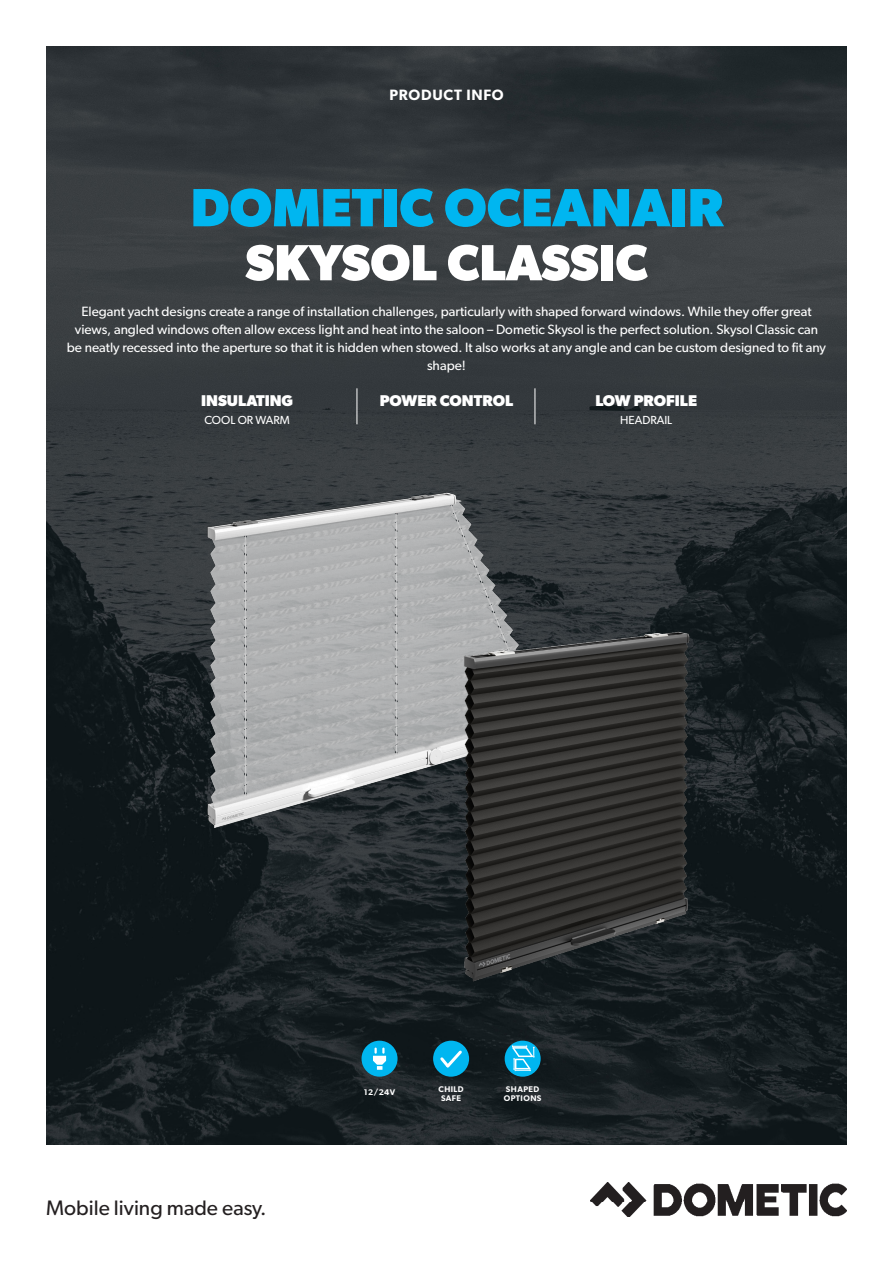
<style>
.page{position:relative;width:893px;height:1263px;background:#fff}
.page>*{position:absolute;margin:0;border:0;box-sizing:border-box;transform-origin:0 0}
.t1{font:700 54px "Gibson";color:#00b6f0}
.t2{font:700 51px "Gibson";color:#fff}
.t3{font:21px "Gibson";color:#231f20}
.t4{font:700 15.6px "Gibson";color:#fff}
.t5{font:600 15px "Gibson";letter-spacing:.05em;color:#fff}
.t6{font:13.5px/18px "Gibson";color:#fff;text-align:center}
.t7{font:11.7px "Gibson";color:#fff}
.t8{font:600 8.25px "Gibson";letter-spacing:.05em;color:#fff}
</style>
<div class="page">
<img style="left:46px;top:46px;width:801px;height:1098px">
<img style="left:193px;top:482px;width:360px;height:357px">
<hr style="left:357px;top:388px;width:1px;height:36px;background:#fff">
<hr style="left:535px;top:388px;width:1px;height:36px;background:#fff">
<img style="left:591px;top:1183px;width:256px;height:33px">
<div style="left:362px;top:1041px;width:36px;height:36px;background:#00b6f0;border-radius:50%"></div>
<svg style="left:373px;top:1047px;width:13px;height:23px"></svg>
<div style="left:433px;top:1041px;width:36px;height:36px;background:#00b6f0;border-radius:50%"></div>
<svg style="left:440px;top:1050px;width:22px;height:18px"></svg>
<div style="left:505px;top:1041px;width:36px;height:36px;background:#00b6f0;border-radius:50%"></div>
<svg style="left:512px;top:1045px;width:23px;height:26px"></svg>
<img style="left:415px;top:631px;width:360px;height:373px">
<p class="t5" style="left:389px;top:86px;width:116px">PRODUCT INFO</p>
<p class="t1" style="left:191px;top:176px;width:534px">DOMETIC OCEANAIR</p>
<p class="t2" style="left:245px;top:232px;width:404px">SKYSOL CLASSIC</p>
<p class="t6" style="left:67px;top:302px;width:761px">Elegant yacht designs create a range of installation challenges, particularly with shaped forward windows. While they offer great views, angled windows often allow excess light and heat into the saloon – Dometic Skysol is the perfect solution. Skysol Classic can be neatly recessed into the aperture so that it is hidden when stowed. It also works at any angle and can be custom designed to fit any shape!</p>
<p class="t4" style="left:201px;top:392px;width:94px">INSULATING</p>
<p class="t7" style="left:204px;top:413px;width:87px">COOL OR WARM</p>
<p class="t4" style="left:380px;top:392px;width:135px">POWER CONTROL</p>
<p class="t4" style="left:595px;top:392px;width:103px">LOW PROFILE</p>
<p class="t7" style="left:620px;top:413px;width:54px">HEADRAIL</p>
<p class="t3" style="left:46px;top:1194px;width:222px">Mobile living made easy.</p>
<p class="t8" style="left:364px;top:1087px;width:33px">12/24V</p>
<p class="t8" style="left:439px;top:1084px;width:27px">CHILD</p>
<p class="t8" style="left:441px;top:1093px;width:22px">SAFE</p>
<p class="t8" style="left:506px;top:1084px;width:35px">SHAPED</p>
<p class="t8" style="left:504px;top:1093px;width:39px">OPTIONS</p>
</div>
